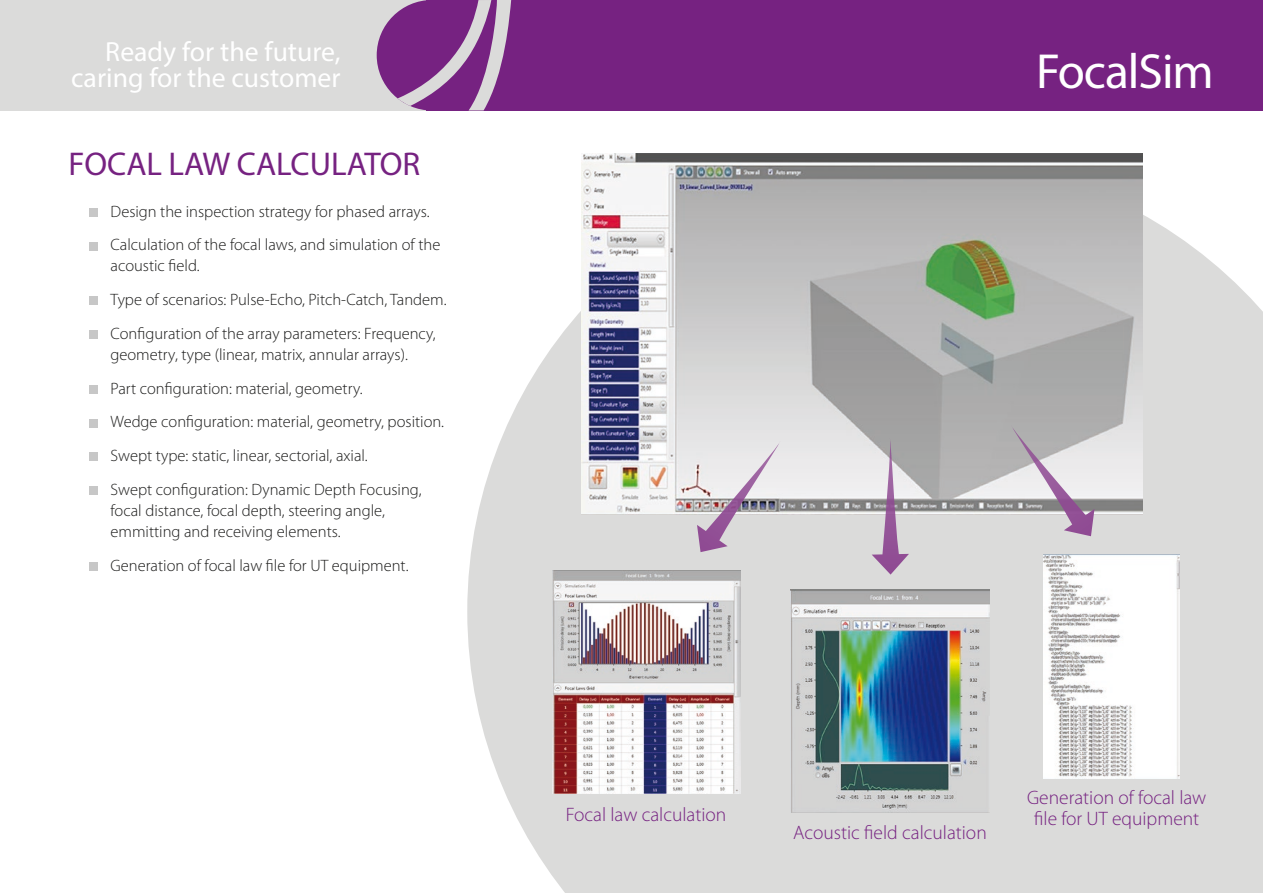
<style>
.page{position:relative;width:1263px;height:893px;background:#fff}
.page>*{position:absolute;margin:0;border:0;box-sizing:border-box;transform-origin:0 0}
.t1{font:49.5px "Myriad Pro";letter-spacing:-.02em;color:#fff}
.t2{font:33px "Myriad Pro";color:#762281}
.t3{font:27.75px/25.5px "Myriad Pro";color:#fff;text-align:right}
.t4{font:300 19.5px/21px "Myriad Pro";color:#762281;text-align:center}
.t5{font:300 16.5px/21px "Myriad Pro";color:#1c1c1b}
</style>
<div class="page">
<div style="left:0;top:0;width:1263px;height:110px;background:#dbdbda"></div>
<svg style="left:467px;top:215px;width:796px;height:678px;background:#e0e0df"></svg>
<img style="left:581px;top:153px;width:562px;height:362px">
<div style="left:89px;top:208px;width:9px;height:9px;background:#c7c7c7"></div>
<div style="left:89px;top:242px;width:9px;height:8px;background:#c7c7c7"></div>
<div style="left:89px;top:297px;width:9px;height:8px;background:#c7c7c7"></div>
<div style="left:89px;top:330px;width:9px;height:9px;background:#c7c7c7"></div>
<div style="left:89px;top:385px;width:9px;height:9px;background:#c7c7c7"></div>
<div style="left:89px;top:419px;width:9px;height:8px;background:#c7c7c7"></div>
<div style="left:89px;top:453px;width:9px;height:8px;background:#c7c7c7"></div>
<div style="left:89px;top:486px;width:9px;height:9px;background:#c7c7c7"></div>
<div style="left:89px;top:562px;width:9px;height:9px;background:#c7c7c7"></div>
<img style="left:552px;top:570px;width:188px;height:223px">
<img style="left:790px;top:589px;width:200px;height:223px">
<img style="left:1043px;top:555px;width:137px;height:223px">
<svg style="left:872px;top:438px;width:37px;height:137px;background:#c1b1c1"></svg>
<svg style="left:697px;top:441px;width:83px;height:111px;background:#d2c8d2"></svg>
<svg style="left:1011px;top:425px;width:83px;height:111px;background:#c5bcc6"></svg>
<div style="left:427px;top:0;width:836px;height:110px;background:#762281"></div>
<svg style="left:377px;top:0;width:135px;height:110px"></svg>
<h3 class="t3" style="left:71px;top:39px;width:271px">Ready for the future, caring for the customer</h3>
<p class="t2" style="left:68px;top:143px;width:353px">FOCAL LAW CALCULATOR</p>
<p class="t5" style="left:111px;top:201px;width:320px">Design the inspection strategy for phased arrays.</p>
<p class="t5" style="left:111px;top:235px;width:331px">Calculation of the focal laws, and simulation of the acoustic field.</p>
<p class="t5" style="left:111px;top:289px;width:337px">Type of scenarios: Pulse-Echo, Pitch-Catch, Tandem.</p>
<p class="t5" style="left:111px;top:323px;width:327px">Configuration of the array parameters: Frequency, geometry, type (linear, matrix, annular arrays).</p>
<p class="t5" style="left:111px;top:378px;width:254px">Part configuration: material, geometry.</p>
<p class="t5" style="left:111px;top:412px;width:335px">Wedge configuration: material, geometry, position.</p>
<p class="t5" style="left:111px;top:445px;width:259px">Swept type: static, linear, sectorial, axial.</p>
<p class="t5" style="left:111px;top:479px;width:312px">Swept configuration: Dynamic Depth Focusing, focal distance, focal depth, steering angle, emmitting and receiving elements.</p>
<p class="t5" style="left:111px;top:555px;width:299px">Generation of focal law file for UT equipment.</p>
<p class="t1" style="left:1036px;top:41px;width:179px">FocalSim</p>
<p class="t4" style="left:566px;top:804px;width:162px">Focal law calculation</p>
<p class="t4" style="left:793px;top:822px;width:195px">Acoustic field calculation</p>
<p class="t4" style="left:1027px;top:787px;width:181px">Generation of focal law file for UT equipment</p>
</div>
